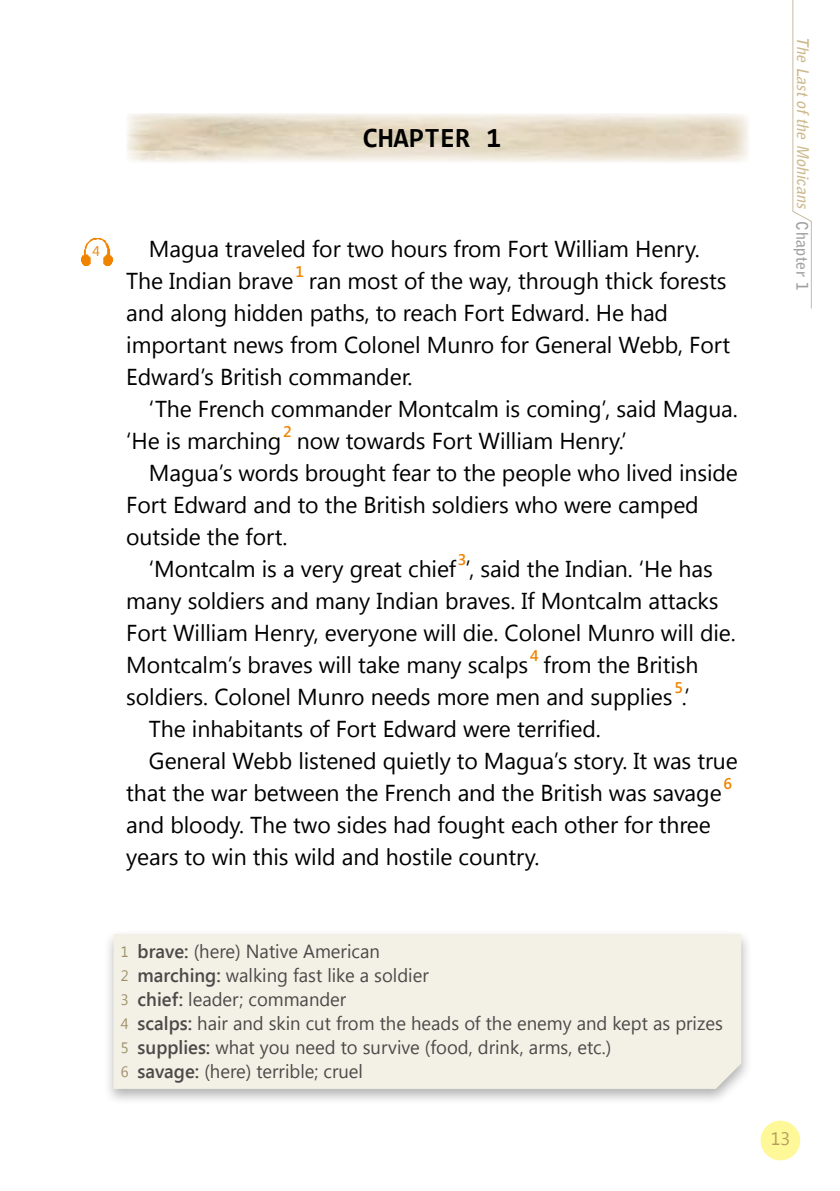
<style>
.page{position:relative;width:840px;height:1191px;background:#fff}
.page>*{position:absolute;margin:0;border:0;box-sizing:border-box;transform-origin:0 0}
.t1{font:700 28px "Consolas";color:#000}
.t2{font:23px/32px "Segoe UI";letter-spacing:-.005em;color:#000}
.t3{font:19px/24px "Segoe UI";color:#4c4948}
.t4{font:18px "Segoe UI";color:#b49c5d}
.t5{font:italic 700 16px "Bell Gothic Std";color:#ccb98b}
.t6{font:600 15.4px "Segoe UI";color:#f08300}
.t7{font:14px "Segoe UI";color:#f08300}
.s1{font-size:15px;color:#9d8e68}
.s2{font-weight:600}
.s3{font-style:normal;color:#9fa0a0}
</style>
<div class="page">
<svg style="left:792px;top:0;width:19px;height:308px"></svg>
<div style="left:760px;top:1120px;width:39px;height:40px;background:#fff899;border-radius:50%"></div>
<div style="left:103px;top:928px;width:649px;height:177px;background:#000;opacity:.3"></div>
<div style="left:113px;top:934px;width:627px;height:155px;background:#f3f1e6"></div>
<img style="left:82px;top:238px;width:30px;height:28px">
<p class="t1" style="left:362px;top:120px;width:140px">CHAPTER 1</p>
<p class="t7" style="left:92px;top:242px;width:9px">4</p>
<p class="t2" style="left:126px;top:231px;width:574px;text-indent:23px">Magua traveled for two hours from Fort William Henry.<br>The Indian brave</p>
<p class="t6" style="left:295px;top:261px;width:10px">1</p>
<p class="t2" style="left:126px;top:263px;width:605px;text-indent:182px">ran most of the way, through thick forests and along hidden paths, to reach Fort Edward. He had important news from Colonel Munro for General Webb, Fort Edward’s British commander.</p>
<p class="t2" style="left:126px;top:391px;width:612px;text-indent:23px">‘The French commander Montcalm is coming’, said Magua. ‘He is marching</p>
<p class="t6" style="left:283px;top:421px;width:10px">2</p>
<p class="t2" style="left:296px;top:423px;width:331px">now towards Fort William Henry.’</p>
<p class="t2" style="left:149px;top:455px;width:590px">Magua’s words brought fear to the people who lived inside</p>
<p class="t2" style="left:126px;top:487px;width:573px">Fort Edward and to the British soldiers who were camped</p>
<p class="t2" style="left:126px;top:519px;width:162px">outside the fort.</p>
<p class="t2" style="left:149px;top:551px;width:565px">‘Montcalm is a very great chief ’, said the Indian. ‘He has</p>
<p class="t6" style="left:457px;top:549px;width:10px">3</p>
<p class="t2" style="left:126px;top:583px;width:610px">many soldiers and many Indian braves. If Montcalm attacks<br>Fort William Henry, everyone will die. Colonel Munro will die.<br>Montcalm’s braves will take many scalps</p>
<p class="t6" style="left:529px;top:645px;width:10px">4</p>
<p class="t2" style="left:126px;top:647px;width:573px;text-indent:417px">from the British soldiers. Colonel Munro needs more men and supplies .’</p>
<p class="t6" style="left:674px;top:677px;width:10px">5</p>
<p class="t2" style="left:149px;top:711px;width:453px">The inhabitants of Fort Edward were terrified.</p>
<p class="t2" style="left:149px;top:743px;width:590px">General Webb listened quietly to Magua’s story. It was true</p>
<p class="t2" style="left:126px;top:775px;width:596px">that the war between the French and the British was savage</p>
<p class="t6" style="left:723px;top:773px;width:10px">6</p>
<p class="t2" style="left:126px;top:807px;width:585px">and bloody. The two sides had fought each other for three years to win this wild and hostile country.</p>
<p class="t3" style="left:121px;top:938px;width:603px"><span class="s1">1</span> <span class="s2">brave:</span> (here) Native American<br><span class="s1">2</span> <span class="s2">marching:</span> walking fast like a soldier<br><span class="s1">3</span> <span class="s2">chief:</span> leader; commander<br><span class="s1">4</span> <span class="s2">scalps:</span> hair and skin cut from the heads of the enemy and kept as prizes <span class="s1">5</span> <span class="s2">supplies:</span> what you need to survive (food, drink, arms, etc.)<br><span class="s1">6</span> <span class="s2">savage:</span> (here) terrible; cruel</p>
<p class="t5" style="left:812px;top:36px;width:256px;rotate:90deg">The Lastofthe Mohicans <span class="s3">C h a p t e r 1</span></p>
<p class="t4" style="left:770px;top:1126px;width:21px">13</p>
</div>
